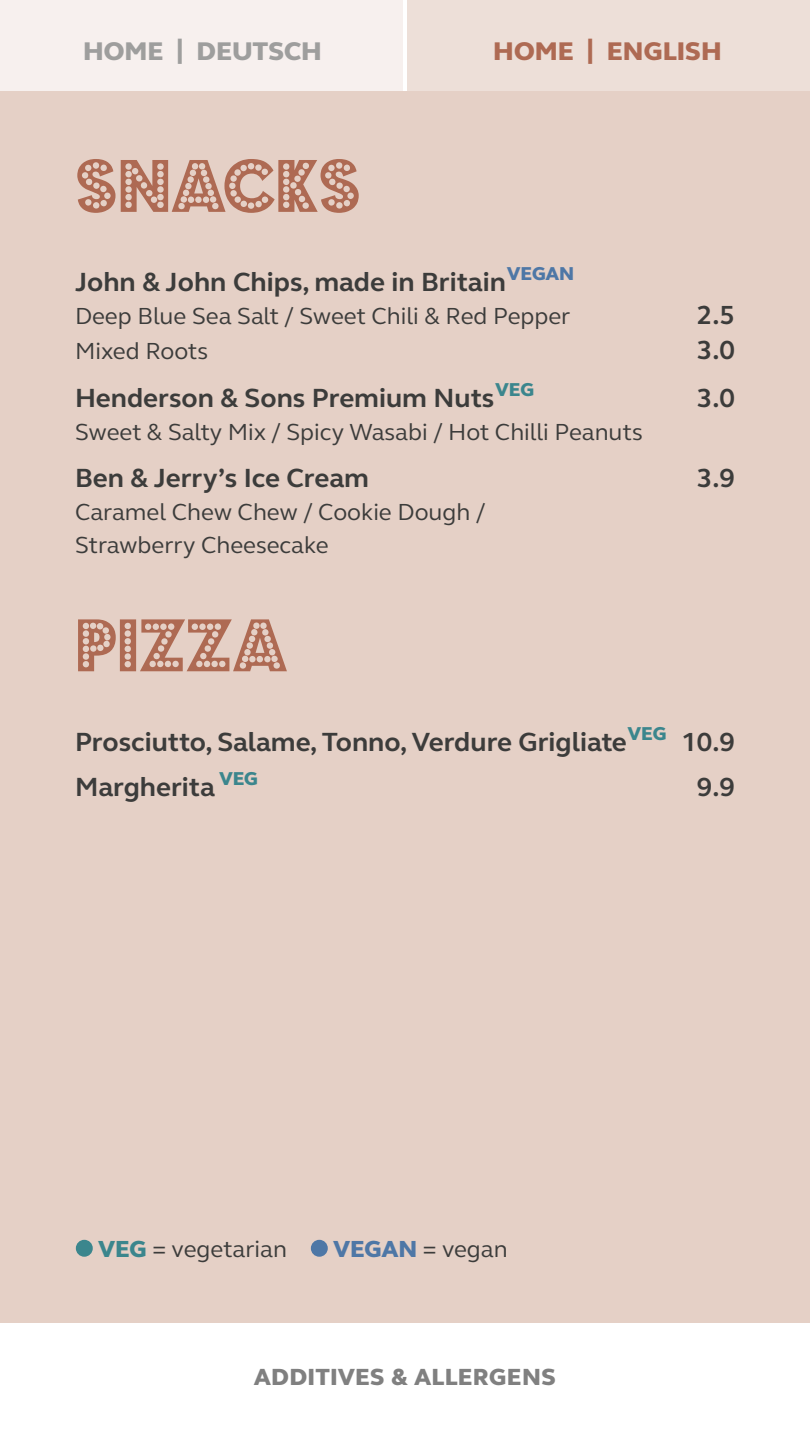
<style>
.page{position:relative;width:810px;height:1440px;background:#fff}
.page>*{position:absolute;margin:0;border:0;box-sizing:border-box;transform-origin:0 0}
.a_copper{font:82.5px "Budmo Jiggler";color:#ae6a53}
.Food_item{font:700 27px "Premier Inn Sans";color:#3c3c3b}
.Food_item-2{font:700 26.85px "Premier Inn Sans";color:#3c3c3b}
.Food_Body_GER{font:700 26.85px "Premier Inn Sans";color:#3c3c3b}
.t1{font:800 26.25px "Premier Inn Sans";color:#9e9e9d}
.t2{font:800 26.25px "Premier Inn Sans";color:#ae6a53}
.t3{font:800 24px "Premier Inn Sans";letter-spacing:.02em;color:#808080}
.Food_Body_GER-2{font:23.85px/32.8px "Premier Inn Sans";color:#3c3c3b}
.Food_Body_ENG{font:23.85px "Premier Inn Sans";color:#3c3c3b}
.s1{font-size:26.85px}
.s2{font-weight:800;color:#3b868d}
.s3{font-weight:800;color:#4e77a6}
</style>
<div class="page">
<div style="left:407px;top:0;width:403px;height:92px;background:#eddfd8"></div>
<div style="left:0;top:0;width:403px;height:92px;background:#f7f0ee"></div>
<div style="left:0;top:92px;width:810px;height:1231px;background:#e5d0c6"></div>
<div style="left:77px;top:1241px;width:15px;height:15px;background:#3b868d;border-radius:50%"></div>
<div style="left:76px;top:1240px;width:17px;height:17px;border:2px solid #3b868d;border-radius:50%"></div>
<div style="left:312px;top:1241px;width:15px;height:15px;background:#4e77a6;border-radius:50%"></div>
<div style="left:311px;top:1240px;width:17px;height:17px;border:2px solid #4e77a6;border-radius:50%"></div>
<p class="t1" style="left:83px;top:33px;width:240px">HOME | DEUTSCH</p>
<p class="t2" style="left:493px;top:33px;width:230px">HOME | ENGLISH</p>
<p class="a_copper" style="left:75px;top:139px;width:287px">SNACKS</p>
<p class="Food_item" style="left:75px;top:264px;width:501px">John &amp; John Chips, made in Britain<sup>VEGAN</sup></p>
<p class="Food_Body_GER-2" style="left:75px;top:299px;width:497px">Deep Blue Sea Salt / Sweet Chili &amp; Red Pepper</p>
<p class="Food_Body_GER" style="left:697px;top:297px;width:40px">2.5</p>
<p class="Food_Body_GER-2" style="left:75px;top:334px;width:135px">Mixed Roots</p>
<p class="Food_Body_GER" style="left:697px;top:332px;width:40px">3.0</p>
<p class="Food_item" style="left:75px;top:379px;width:461px">Henderson &amp; Sons Premium Nuts<sup>VEG</sup></p>
<p class="Food_item-2" style="left:697px;top:380px;width:40px">3.0</p>
<p class="Food_Body_GER-2" style="left:75px;top:414px;width:569px">Sweet &amp; Salty Mix / Spicy Wasabi / Hot Chilli Peanuts</p>
<p class="Food_item" style="left:75px;top:460px;width:296px">Ben &amp; Jerry’s Ice Cream</p>
<p class="Food_item-2" style="left:697px;top:460px;width:40px">3.9</p>
<p class="Food_Body_GER-2" style="left:75px;top:495px;width:412px">Caramel Chew Chew / Cookie Dough /<br>Strawberry Cheesecake</p>
<p class="a_copper" style="left:75px;top:599px;width:214px">PIZZA</p>
<p class="Food_item" style="left:75px;top:723px;width:661px">Prosciutto, Salame, Tonno, Verdure Grigliate<sup>VEG</sup> <span class="s1">10.9</span></p>
<p class="Food_item" style="left:75px;top:769px;width:185px">Margherita <sup>VEG</sup></p>
<p class="Food_item-2" style="left:697px;top:769px;width:40px">9.9</p>
<p class="Food_Body_ENG" style="left:99px;top:1233px;width:190px"><span class="s2">VEG</span> = vegetarian</p>
<p class="Food_Body_ENG" style="left:334px;top:1233px;width:176px"><span class="s3">VEGAN</span> = vegan</p>
<p class="t3" style="left:254px;top:1361px;width:303px">ADDITIVES &amp; ALLERGENS</p>
</div>
